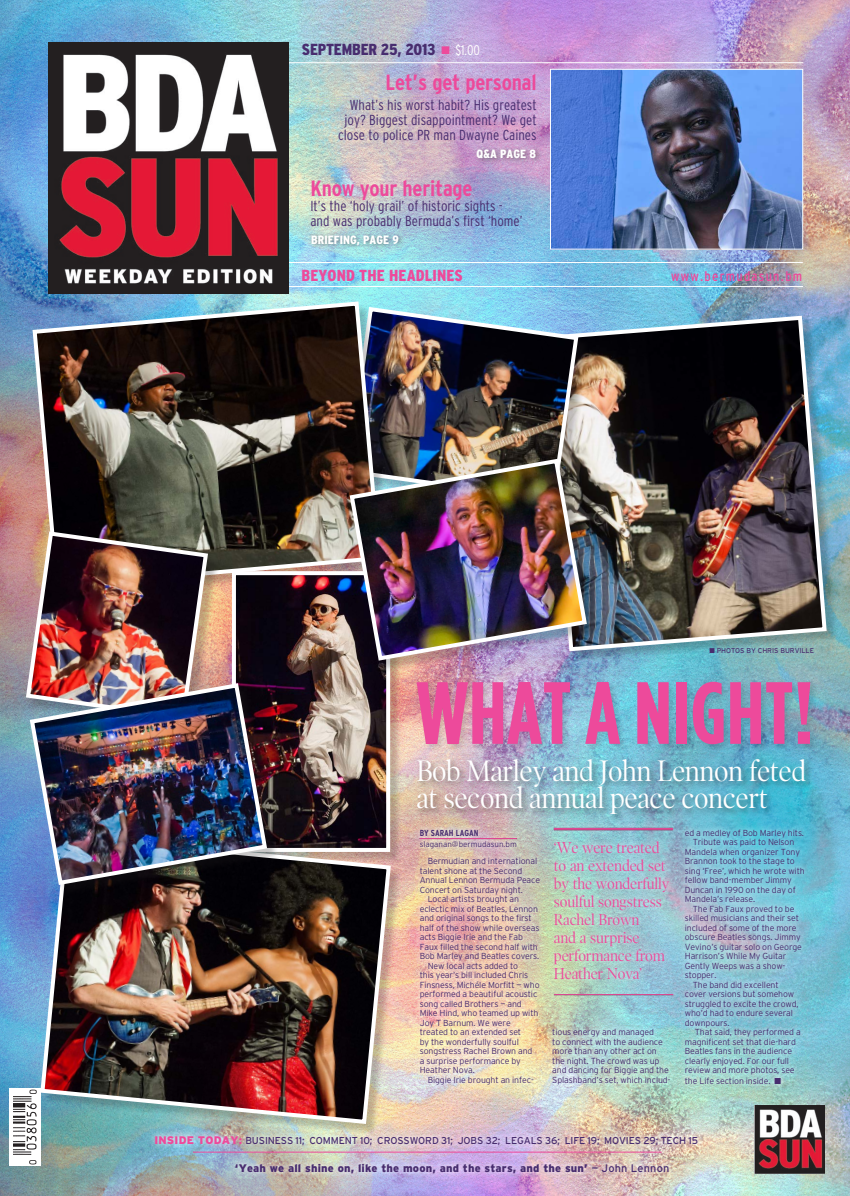
<style>
.page{position:relative;width:850px;height:1196px;background:#fff}
.page>*{position:absolute;margin:0;border:0;box-sizing:border-box;transform-origin:0 0}
.Headline_-_Gotham_Bo{font:700 88px "Gotham Condensed";letter-spacing:.01em;color:#ed4a9b}
.Drop_headline{font:30px/27px "Poynter OS Display Narrow";letter-spacing:-.01em;color:#fff}
.Cover_tease_head_sec{font:700 condensed 22px "Interstate";letter-spacing:-.01em;color:#ed4a9b}
.Quote_text_only{font:16px/18px "Poynter OS Display Narrow";letter-spacing:-.01em;color:#ed4a9b}
.t1{font:900 condensed 16px "Interstate";letter-spacing:-.015em;color:#482d6f}
.t2{font:900 condensed 16px "Interstate";letter-spacing:.005em;color:#ed4a9b}
.Cover_tease_text{font:300 condensed 14.5px/15px "Interstate";color:#482d6f;text-align:right}
.Cover_tease_head_sec-2{font:300 condensed 14.5px/15px "Interstate";color:#482d6f}
.t3{font:condensed 14px "Interstate";letter-spacing:.095em;color:#ed4a9b}
.Cover_tease_head_sec-3{font:900 condensed 12px "Interstate";color:#fff}
.Cover_tease_text-2{font:900 condensed 12px "Interstate";color:#fff}
.Cover_quote{font:900 11px "Interstate";letter-spacing:.015em;color:#482d6f}
.t4{font:10px "Interstate";letter-spacing:-.015em;color:#482d6f}
.Body_text{font:300 8.8px/9.5px "Interstate";letter-spacing:-.015em;color:#482d6f}
.Byline_name{font:700 condensed 8.8px "Interstate";color:#482d6f}
.Byline_attribution{font:300 8px "Interstate";color:#482d6f}
.Photo_credit{font:7px "Interstate";letter-spacing:-.01em;color:#482d6f}
.s1{color:#ed4a9b}
.s2{font-weight:300;font-size:14px;color:#fff}
.s3{font-family:"Nimrod";font-weight:400}
.s4{font-weight:900;font-size:11px;color:#ed4a9b}
.s5{font-weight:400}
</style>
<div class="page">
<img style="left:0;top:0;width:850px;height:1195px">
<div style="left:546px;top:317px;width:292px;height:346px;background:#231f20;opacity:.25"></div>
<img style="left:590px;top:313px;width:238px;height:340px">
<div style="left:347px;top:309px;width:243px;height:205px;background:#231f20;opacity:.25"></div>
<img style="left:393px;top:304px;width:187px;height:152px">
<hr style="left:60px;top:262px;width:742px;height:1px;background:#fff">
<hr style="left:283px;top:62px;width:520px;height:1px;background:#fff">
<hr style="left:49px;top:286px;width:754px;height:1px;background:#fff">
<div style="left:9px;top:1087px;width:31px;height:78px;background:#fff"></div>
<img style="left:13px;top:1089px;width:24px;height:75px">
<img style="left:48px;top:42px;width:240px;height:251px">
<img style="left:552px;top:71px;width:249px;height:176px">
<div style="left:550px;top:69px;width:253px;height:180px;border:1px solid #fff"></div>
<img style="left:149px;top:1128px;width:555px;height:22px">
<hr style="left:193px;top:1151px;width:468px;height:1px;background:#ed4a9b">
<img style="left:229px;top:1157px;width:446px;height:21px">
<div style="left:415px;top:679px;width:404px;height:74px;background:#231f20;opacity:.15"></div>
<div style="left:415px;top:757px;width:399px;height:65px;background:#231f20;opacity:.5"></div>
<img style="left:755px;top:1104px;width:70px;height:68px">
<img style="left:30px;top:299px;width:353px;height:291px">
<div style="left:28px;top:533px;width:192px;height:198px;background:#231f20;opacity:.25"></div>
<img style="left:24px;top:529px;width:186px;height:193px">
<div style="left:233px;top:572px;width:170px;height:292px;background:#231f20;opacity:.25"></div>
<img style="left:237px;top:576px;width:148px;height:256px">
<div style="left:232px;top:571px;width:158px;height:280px;border:4px solid #fff"></div>
<div style="left:42px;top:836px;width:361px;height:299px;background:#231f20;opacity:.25"></div>
<img style="left:38px;top:832px;width:355px;height:293px">
<div style="left:32px;top:685px;width:247px;height:211px;background:#231f20;opacity:.25"></div>
<img style="left:27px;top:680px;width:242px;height:207px">
<img style="left:414px;top:823px;width:396px;height:267px">
<div style="left:351px;top:460px;width:248px;height:212px;background:#231f20;opacity:.25"></div>
<img style="left:347px;top:456px;width:242px;height:206px">
<div style="left:548px;top:821px;width:131px;height:180px;background:#fff;opacity:.75"></div>
<hr style="left:554px;top:827px;width:118px;height:1px;background:#231f20">
<hr style="left:419px;top:838px;width:98px;height:1px;background:#ed4a9b">
<hr style="left:554px;top:829px;width:119px;height:1px;background:#ed4a9b">
<hr style="left:554px;top:828px;width:119px;height:1px;background:#ed4a9b">
<hr style="left:554px;top:994px;width:119px;height:1px;background:#ed4a9b">
<div style="left:473px;top:145px;width:70px;height:20px;background:#231f20;opacity:.5"></div>
<div style="left:308px;top:231px;width:97px;height:21px;background:#231f20;opacity:.5"></div>
<p class="t1" style="left:302px;top:40px;width:179px">SEPTEMBER 25, 2013 <span class="s1">■</span> <span class="s2">$1.00</span></p>
<p class="Cover_tease_head_sec" style="left:385px;top:70px;width:153px">Let’s get personal</p>
<p class="Cover_tease_text" style="left:338px;top:97px;width:200px">What’s his worst habit? His greatest joy? Biggest disappointment? We get close to police PR man Dwayne Caines</p>
<p class="Cover_tease_head_sec" style="left:310px;top:176px;width:164px">Know your heritage</p>
<p class="Cover_tease_head_sec-2" style="left:310px;top:199px;width:213px">It’s the ‘holy grail’ of historic sights - and was probably Bermuda’s first ‘home’</p>
<p class="Cover_tease_text-2" style="left:476px;top:147px;width:61px">Q&amp;A PAGE 8</p>
<p class="Cover_tease_head_sec-3" style="left:311px;top:233px;width:89px">BRIEFING, PAGE 9</p>
<p class="t2" style="left:301px;top:266px;width:163px">BEYOND THE HEADLINES</p>
<p class="t3" style="left:671px;top:268px;width:133px">www.bermudasun.bm</p>
<p class="Photo_credit" style="left:709px;top:646px;width:106px">■ PHOTOS BY CHRIS BURVILLE</p>
<p class="Headline_-_Gotham_Bo" style="left:416px;top:663px;width:399px">WHAT A NIGHT!</p>
<p class="Drop_headline" style="left:416px;top:757px;width:391px">Bob Marley and John Lennon feted at second annual peace concert</p>
<p class="Byline_name" style="left:420px;top:827px;width:60px">BY SARAH LAGAN</p>
<p class="Byline_attribution" style="left:420px;top:839px;width:99px">slaganan@bermudasun.bm</p>
<p class="Body_text" style="left:420px;top:856px;width:122px;text-indent:8px">Bermudian and international talent shone at the Second<br>Annual Lennon Bermuda Peace<br>Concert on Saturday night.</p>
<p class="Body_text" style="left:420px;top:894px;width:121px;text-indent:8px">Local artists brought an eclectic mix of Beatles, Lennon and original songs to the first half of the show while overseas acts Biggie Irie and the Fab<br>Faux filled the second half with<br>Bob Marley and Beatles covers.</p>
<p class="Body_text" style="left:420px;top:960px;width:121px;text-indent:8px">New local acts added to<br>this year’s bill included Chris<br>Finsness, Michéle Morfitt — who performed a beautiful acoustic song called Brothers — and<br>Mike Hind, who teamed up with<br>Joy T Barnum. We were treated to an extended set<br>by the wonderfully soulful songstress Rachel Brown and<br>a surprise performance by<br>Heather Nova.</p>
<p class="Body_text" style="left:428px;top:1074px;width:108px">Biggie Irie brought an infec-</p>
<p class="Body_text" style="left:684px;top:827px;width:121px">ed a medley of Bob Marley hits.</p>
<p class="Body_text" style="left:684px;top:837px;width:121px;text-indent:8px">Tribute was paid to Nelson<br>Mandela when organizer Tony<br>Brannon took to the stage to sing ‘Free’, which he wrote with fellow band-member Jimmy<br>Duncan in 1990 on the day of<br>Mandela’s release.</p>
<p class="Body_text" style="left:684px;top:903px;width:119px;text-indent:8px">The Fab Faux proved to be skilled musicians and their set included of some of the more obscure Beatles songs. Jimmy<br>Vevino’s guitar solo on George<br>Harrison’s While My Guitar<br>Gently Weeps was a show&shy;stopper.</p>
<p class="Body_text" style="left:684px;top:979px;width:115px;text-indent:8px">The band did excellent cover versions but somehow struggled to excite the crowd, who’d had to endure several downpours.</p>
<p class="Body_text" style="left:684px;top:1027px;width:117px;text-indent:10px">That said, they performed a magnificent set that die-hard<br>Beatles fans in the audience clearly enjoyed. For our full review and more photos, see</p>
<p class="Body_text" style="left:684px;top:1075px;width:98px">the Life section inside<span class="s3">.</span> ■</p>
<p class="Quote_text_only" style="left:554px;top:838px;width:117px">‘We were treated to an extended set by the wonderfully soulful songstress<br>Rachel Brown<br>and a surprise performance from<br>Heather Nova’</p>
<p class="Body_text" style="left:552px;top:1027px;width:120px">tious energy and managed<br>to connect with the audience more than any other act on the night. The crowd was up and dancing for Biggie and the<br>Splashband’s set, which includ-</p>
<p class="t4" style="left:154px;top:1134px;width:545px"><span class="s4">INSIDE TODAY:</span> BUSINESS 11; COMMENT 10; CROSSWORD 31; JOBS 32; LEGALS 36; LIFE 19; MOVIES 29; TECH 15</p>
<p class="Cover_quote" style="left:235px;top:1161px;width:436px">‘Yeah we all shine on, like the moon, and the stars, and the sun’ <span class="s5">— John Lennon</span></p>
</div>
